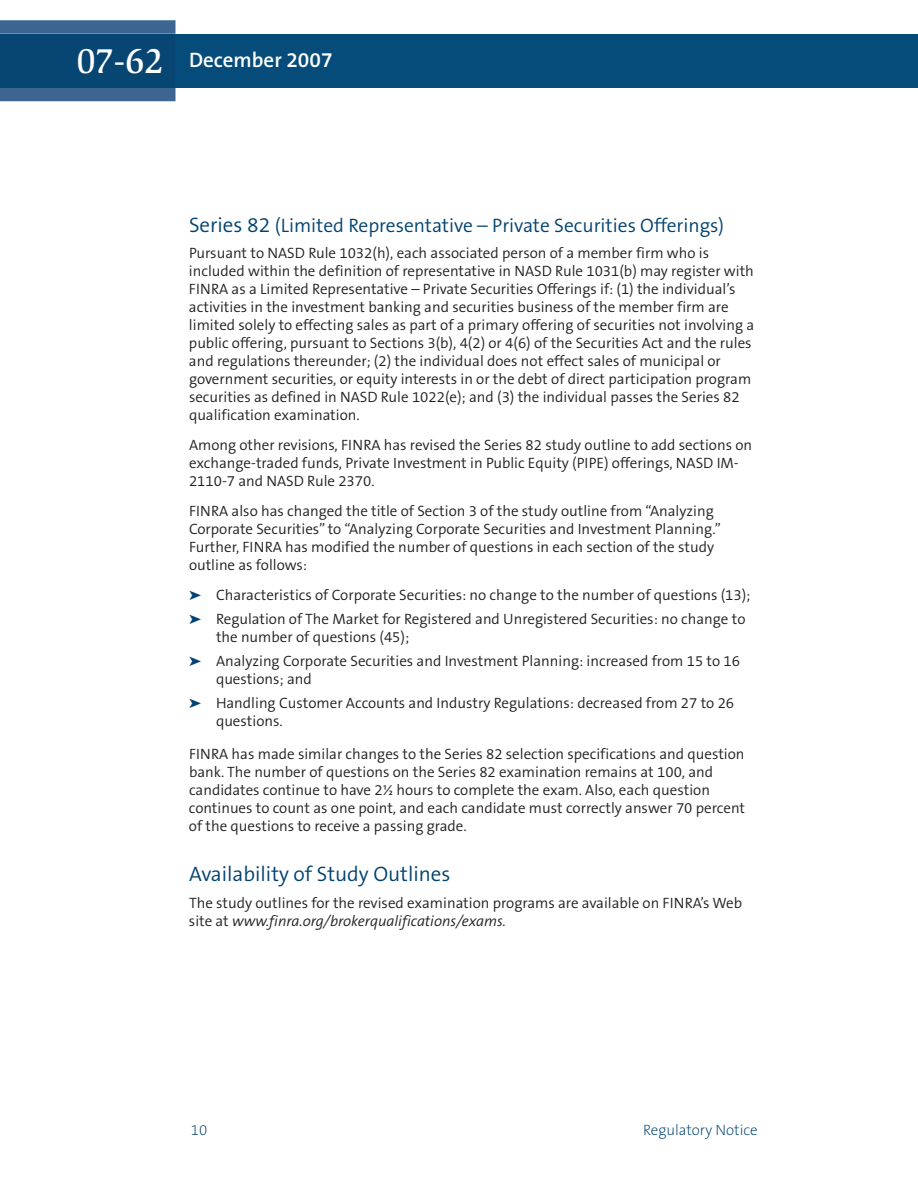
<style>
.page{position:relative;width:918px;height:1188px;background:#fff}
.page>*{position:absolute;margin:0;border:0;box-sizing:border-box;transform-origin:0 0}
.t1{font:500 36px "Slimbach LT";color:#fff}
.t2{font:300 21px "The Sans B4";color:#004270}
.t3{font:600 21px "The Sans B6";color:#fff}
.t4{font:300 19.5px "The Sans B4";color:#004270}
.t5{font:300 15px/18px "The Sans B4";color:#231f20}
.t6{font:200 15px "The Sans B2";color:#004270}
.s1{font-size:21px}
.s2{color:#004270}
.s3{font-style:italic}
</style>
<div class="page">
<div style="left:176px;top:34px;width:742px;height:54px;background:#064c7a"></div>
<svg style="left:0;top:20px;width:176px;height:81px;background:#406993"></svg>
<div style="left:0;top:34px;width:176px;height:54px;background:#074573"></div>
<h1 class="t1" style="left:76px;top:47px;width:89px">07-62</h1>
<h2 class="t3" style="left:189px;top:49px;width:145px">December 2007</h2>
<h3 class="t4" style="left:189px;top:215px;width:537px"><span class="s1">Series 82</span> (Limited Representative – Private Securities Offerings)</h3>
<p class="t5" style="left:189px;top:245px;width:567px">Pursuant to NASD Rule 1032(h), each associated person of a member firm who is included within the definition of representative in NASD Rule 1031(b) may register with FINRA as a Limited Representative – Private Securities Offerings if: (1) the individual’s activities in the investment banking and securities business of the member firm are limited solely to effecting sales as part of a primary offering of securities not involving a public offering, pursuant to Sections 3(b), 4(2) or 4(6) of the Securities Act and the rules and regulations thereunder; (2) the individual does not effect sales of municipal or government securities, or equity interests in or the debt of direct participation program securities as defined in NASD Rule 1022(e); and (3) the individual passes the Series 82 qualification examination.</p>
<p class="t5" style="left:189px;top:437px;width:565px">Among other revisions, FINRA has revised the Series 82 study outline to add sections on exchange-traded funds, Private Investment in Public Equity (PIPE) offerings, NASD IM-<br>2110-7 and NASD Rule 2370.</p>
<p class="t5" style="left:189px;top:503px;width:534px">FINRA also has changed the title of Section 3 of the study outline from “Analyzing Corporate Securities” to “Analyzing Corporate Securities and Investment Planning.” Further, FINRA has modified the number of questions in each section of the study outline as follows:</p>
<p class="t5" style="left:189px;top:584px;width:563px;line-height:24px"><span class="s2">➤</span> Characteristics of Corporate Securities: no change to the number of questions (13); <span class="s2">➤</span> Regulation of The Market for Registered and Unregistered Securities: no change to</p>
<p class="t5" style="left:189px;top:626px;width:552px;line-height:24px;text-indent:27px">the number of questions (45);<br><span class="s2">➤</span> Analyzing Corporate Securities and Investment Planning: increased from 15 to 16</p>
<p class="t5" style="left:189px;top:668px;width:547px;line-height:24px;text-indent:27px">questions; and<br><span class="s2">➤</span> Handling Customer Accounts and Industry Regulations: decreased from 27 to 26</p>
<p class="t5" style="left:216px;top:713px;width:68px">questions.</p>
<p class="t5" style="left:189px;top:746px;width:558px">FINRA has made similar changes to the Series 82 selection specifications and question bank. The number of questions on the Series 82 examination remains at 100, and candidates continue to have 2½ hours to complete the exam. Also, each question continues to count as one point, and each candidate must correctly answer 70 percent of the questions to receive a passing grade.</p>
<h2 class="t2" style="left:189px;top:863px;width:263px">Availability of Study Outlines</h2>
<p class="t5" style="left:189px;top:894px;width:555px">The study outlines for the revised examination programs are available on FINRA’s Web site at <span class="s3">www.finra.org/brokerqualifications/exams.</span></p>
<p class="t6" style="left:191px;top:1122px;width:18px">10</p>
<p class="t6" style="left:643px;top:1122px;width:116px">Regulatory Notice</p>
</div>
